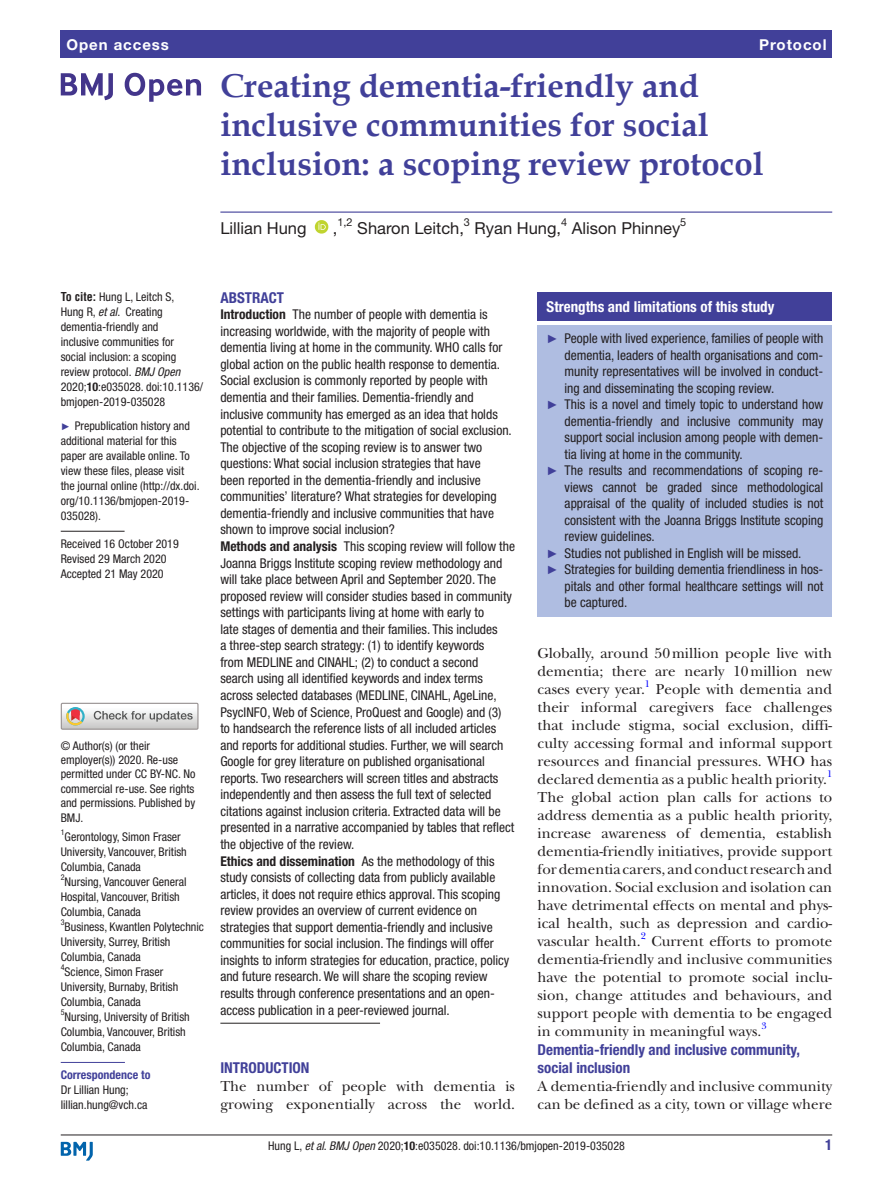
<style>
.page{position:relative;width:893px;height:1191px;background:#fff}
.page>*{position:absolute;margin:0;border:0;box-sizing:border-box;transform-origin:0 0}
.t1{font:700 33px/39px "Book Antiqua";color:#414099}
.t2{font:16.5px "Helvetica Neue LT Std";color:#231f20}
.t3{font:15px/18px "New Baskerville";color:#231f20;text-align:justify}
.t4{font:700 condensed 15px/18px "Helvetica Neue LT Std";color:#414099}
.t5{font:700 condensed 15px "Helvetica Neue LT Std";color:#fff}
.t6{font:700 15px "Helvetica Neue LT Std";letter-spacing:.065em;color:#fff}
.t7{font:condensed 13.5px/16.5px "Helvetica Neue LT Std";color:#231f20}
.t8{font:condensed 12px/15px "Helvetica Neue LT Std";color:#231f20}
.t9{font:700 condensed 12px "Helvetica Neue LT Std";color:#414099}
.t10{font:10.95px "Helvetica Neue LT Std";color:#231f20}
.t11{font:9.9px "New Baskerville";color:#00f}
.t12{font:condensed 7.95px "Helvetica Neue LT Std";color:#231f20}
.s1{font-family:"Helvetica LT Std";font-weight:700}
.s2{font-style:italic}
.s3{font-weight:700}
.s4{font-family:"Arial";font-stretch:normal;font-size:9.75px;color:#414099}
.s5{font-family:"Arial";font-stretch:normal;font-size:12px;color:#414099}
</style>
<div class="page">
<hr style="left:61px;top:1134px;width:771px;height:1px;background:#231f20">
<svg style="left:61px;top:1141px;width:32px;height:19px"></svg>
<div style="left:61px;top:31px;width:771px;height:27px;background:#414099"></div>
<hr style="left:220px;top:211px;width:612px;height:2px;background:#414099">
<svg style="left:315px;top:220px;width:13px;height:14px"></svg>
<hr style="left:61px;top:531px;width:64px;height:1px;background:#231f20">
<hr style="left:61px;top:1062px;width:64px;height:1px;background:#414099">
<svg style="left:61px;top:73px;width:52px;height:27px"></svg>
<svg style="left:125px;top:73px;width:76px;height:29px"></svg>
<div style="left:61px;top:702px;width:138px;height:27px;border:1px solid #969090"></div>
<svg style="left:61px;top:703px;width:137px;height:26px"></svg>
<div style="left:538px;top:292px;width:294px;height:29px;background:#414099"></div>
<div style="left:538px;top:325px;width:294px;height:291px;background:#afbde1"></div>
<hr style="left:220px;top:1022px;width:160px;height:1px;background:#231f20">
<p class="t6" style="left:66px;top:35px;width:104px">Open access</p>
<p class="t6" style="left:759px;top:35px;width:69px">Protocol</p>
<h1 class="t1" style="left:220px;top:66px;width:545px">Creating dementia-friendly and inclusive communities for social inclusion: a scoping review protocol</h1>
<p class="t2" style="left:220px;top:218px;width:88px">Lillian Hung</p>
<p class="t2" style="left:333px;top:218px;width:6px">,</p>
<p class="t10" style="left:337px;top:216px;width:17px">1,2</p>
<p class="t2" style="left:357px;top:218px;width:108px">Sharon Leitch,</p>
<p class="t10" style="left:464px;top:216px;width:8px">3</p>
<p class="t2" style="left:475px;top:218px;width:88px">Ryan Hung,</p>
<p class="t10" style="left:561px;top:216px;width:8px">4</p>
<p class="t2" style="left:572px;top:218px;width:110px">Alison Phinney</p>
<p class="t10" style="left:680px;top:216px;width:8px">5</p>
<p class="t8" style="left:61px;top:289px;width:144px"><span class="s1">To cite:</span> Hung L, Leitch S,<br>Hung R, <span class="s2">et al</span>. Creating dementia-friendly and<br>inclusive communities for<br>social inclusion: a scoping review protocol. <span class="s2">BMJ Open<br></span>2020;<span class="s3">10</span>:e035028. doi:10.1136/ bmjopen-2019-035028</p>
<p class="t8" style="left:61px;top:418px;width:140px"><span class="s4">►</span> Prepublication history and additional material for this paper are available online. To view these files, please visit the journal online (http://dx.doi. org/10.1136/bmjopen-2019-<br>035028).</p>
<p class="t8" style="left:61px;top:536px;width:120px">Received 16 October 2019<br>Revised 29 March 2020<br>Accepted 21 May 2020</p>
<p class="t8" style="left:61px;top:738px;width:136px;line-height:14.4px">© Author(s) (or their employer(s)) 2020. Re-use permitted under CC BY-NC. No commercial re-use. See rights and permissions. Published by<br>BMJ.</p>
<p class="t12" style="left:61px;top:828px;width:5px">1</p>
<p class="t8" style="left:61px;top:829px;width:128px;text-indent:4px">Gerontology, Simon Fraser<br>University, Vancouver, British<br>Columbia, Canada</p>
<p class="t12" style="left:61px;top:873px;width:5px">2</p>
<p class="t8" style="left:61px;top:874px;width:127px;text-indent:4px">Nursing, Vancouver General<br>Hospital, Vancouver, British<br>Columbia, Canada</p>
<p class="t12" style="left:61px;top:918px;width:5px">3</p>
<p class="t8" style="left:61px;top:919px;width:145px;text-indent:4px">Business, Kwantlen Polytechnic<br>University, Surrey, British<br>Columbia, Canada</p>
<p class="t12" style="left:61px;top:963px;width:5px">4</p>
<p class="t8" style="left:61px;top:964px;width:131px;text-indent:4px">Science, Simon Fraser<br>University, Burnaby, British<br>Columbia, Canada<br><sup>5</sup>Nursing, University of British<br>Columbia, Vancouver, British<br>Columbia, Canada</p>
<p class="t9" style="left:61px;top:1067px;width:91px">Correspondence to</p>
<p class="t8" style="left:61px;top:1082px;width:88px">Dr Lillian Hung; lillian.hung@vch.ca</p>
<p class="t4" style="left:220px;top:288px;width:65px">Abstract</p>
<p class="t7" style="left:220px;top:306px;width:296px"><span class="s3">Introduction</span> The number of people with dementia is increasing worldwide, with the majority of people with dementia living at home in the community. WHO calls for global action on the public health response to dementia.<br>Social exclusion is commonly reported by people with dementia and their families. Dementia-friendly and inclusive community has emerged as an idea that holds potential to contribute to the mitigation of social exclusion.<br>The objective of the scoping review is to answer two questions: What social inclusion strategies that have<br>been reported in the dementia-friendly and inclusive communities’ literature? What strategies for developing dementia-friendly and inclusive communities that have shown to improve social inclusion?<br><span class="s3">Methods and analysis</span> This scoping review will follow the Joanna Briggs Institute scoping review methodology and will take place between April and September 2020. The proposed review will consider studies based in community settings with participants living at home with early to<br>late stages of dementia and their families. This includes<br>a three-step search strategy: (1) to identify keywords<br>from MEDLINE and CINAHL; (2) to conduct a second search using all identified keywords and index terms across selected databases (MEDLINE, CINAHL, AgeLine, PsycINFO, Web of Science, ProQuest and Google) and (3)<br>to handsearch the reference lists of all included articles and reports for additional studies. Further, we will search Google for grey literature on published organisational reports. Two researchers will screen titles and abstracts independently and then assess the full text of selected citations against inclusion criteria. Extracted data will be presented in a narrative accompanied by tables that reflect the objective of the review.<br><span class="s3">Ethics and dissemination</span> As the methodology of this study consists of collecting data from publicly available articles, it does not require ethics approval. This scoping review provides an overview of current evidence on strategies that support dementia-friendly and inclusive communities for social inclusion. The findings will offer insights to inform strategies for education, practice, policy and future research. We will share the scoping review results through conference presentations and an open&shy;access publication in a peer-reviewed journal.</p>
<p class="t4" style="left:220px;top:1058px;width:91px">Introduction</p>
<p class="t3" style="left:220px;top:1077px;width:296px">The number of people with dementia is growing exponentially across the world.</p>
<p class="t5" style="left:547px;top:297px;width:229px">Strengths and limitations of this study</p>
<p class="t7" style="left:547px;top:330px;width:278px"><span class="s5">►</span> People with lived experience, families of people with</p>
<p class="t7" style="left:565px;top:347px;width:260px">dementia, leaders of health organisations and com-</p>
<p class="t7" style="left:565px;top:363px;width:260px">munity representatives will be involved in conduct-</p>
<p class="t7" style="left:565px;top:380px;width:211px">ing and disseminating the scoping review.</p>
<p class="t7" style="left:547px;top:396px;width:278px"><span class="s5">►</span> This is a novel and timely topic to understand how</p>
<p class="t7" style="left:565px;top:413px;width:260px">dementia-friendly and inclusive community may</p>
<p class="t7" style="left:565px;top:429px;width:260px">support social inclusion among people with demen-</p>
<p class="t7" style="left:565px;top:446px;width:180px">tia living at home in the community.</p>
<p class="t7" style="left:547px;top:462px;width:278px"><span class="s5">►</span> The results and recommendations of scoping re-</p>
<p class="t7" style="left:565px;top:479px;width:260px">views cannot be graded since methodological</p>
<p class="t7" style="left:565px;top:495px;width:260px">appraisal of the quality of included studies is not</p>
<p class="t7" style="left:565px;top:512px;width:260px">consistent with the Joanna Briggs Institute scoping</p>
<p class="t7" style="left:565px;top:528px;width:92px">review guidelines.</p>
<p class="t7" style="left:547px;top:545px;width:256px"><span class="s5">►</span> Studies not published in English will be missed.</p>
<p class="t7" style="left:547px;top:561px;width:278px"><span class="s5">►</span> Strategies for building dementia friendliness in hos-</p>
<p class="t7" style="left:565px;top:578px;width:260px">pitals and other formal healthcare settings will not</p>
<p class="t7" style="left:565px;top:594px;width:64px">be captured.</p>
<p class="t3" style="left:538px;top:644px;width:296px">Globally, around 50million people live with dementia; there are nearly 10million new cases every year.<sup>1</sup> People with dementia and their informal caregivers face challenges that include stigma, social exclusion, diffi&shy;culty accessing formal and informal support resources and financial pressures. WHO has declared dementia as a public health priority.</p>
<p class="t11" style="left:827px;top:768px;width:7px">1</p>
<p class="t3" style="left:538px;top:788px;width:296px">The global action plan calls for actions to address dementia as a public health priority, increase awareness of dementia, establish dementia-friendly initiatives, provide support for dementia carers, and conduct research and innovation. Social exclusion and isolation can have detrimental effects on mental and phys&shy;ical health, such as depression and cardio&shy;vascular health.</p>
<p class="t11" style="left:641px;top:930px;width:7px">2</p>
<p class="t3" style="left:538px;top:932px;width:296px;text-indent:114px">Current efforts to promote dementia-friendly and inclusive communities have the potential to promote social inclu&shy;sion, change attitudes and behaviours, and support people with dementia to be engaged in community in meaningful ways.<sup>3</sup></p>
<p class="t4" style="left:538px;top:1040px;width:264px">Dementia-friendly and inclusive community, social inclusion</p>
<p class="t3" style="left:538px;top:1077px;width:296px">A dementia-friendly and inclusive community can be defined as a city, town or village where</p>
<p class="t8" style="left:268px;top:1137px;width:358px">Hung L, <span class="s2">et al</span>. <span class="s2">BMJ Open</span> 2020;<span class="s3">10</span>:e035028. doi:10.1136/bmjopen-2019-035028</p>
<p class="t4" style="left:825px;top:1135px;width:9px">1</p>
</div>
